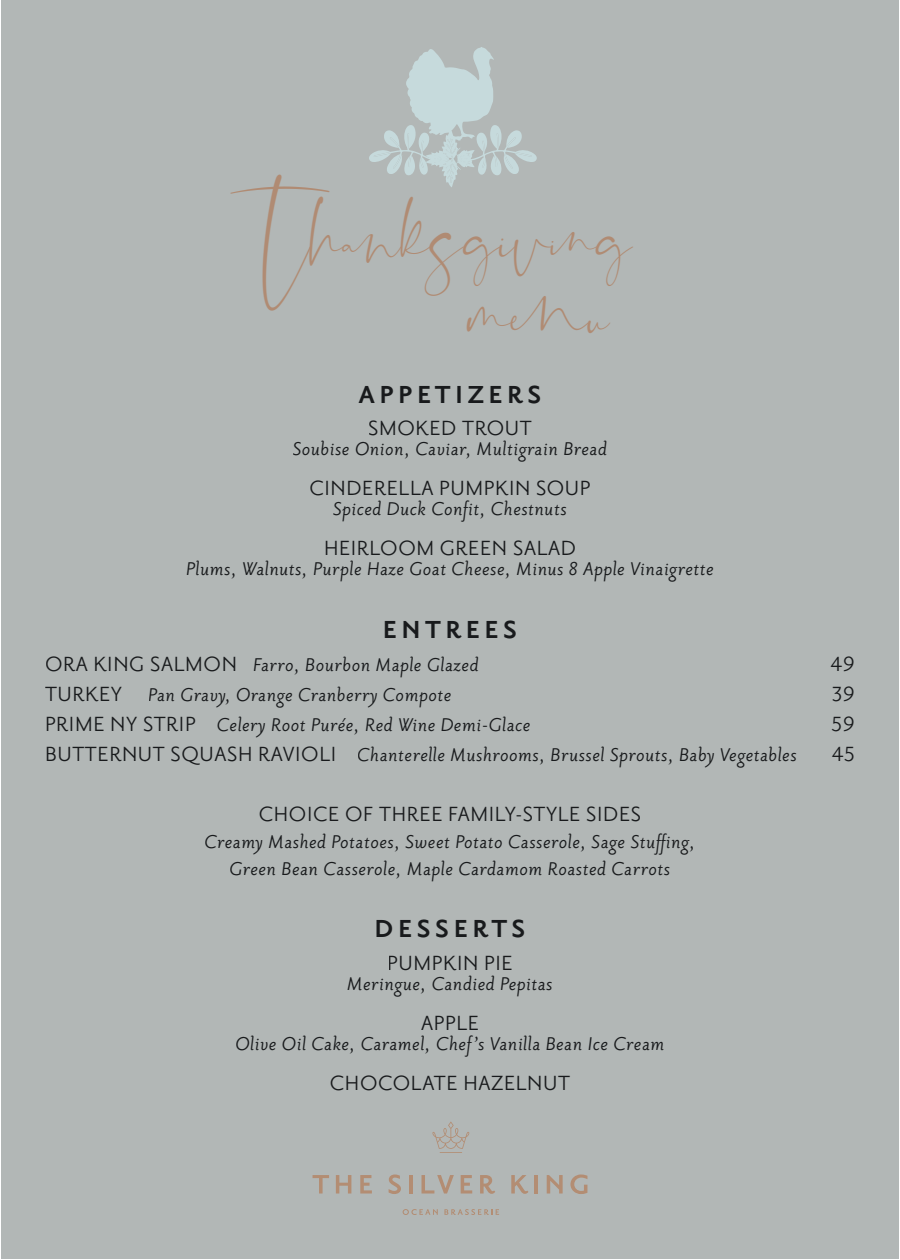
<style>
.page{position:relative;width:900px;height:1260px;background:#fff}
.page>*{position:absolute;margin:0;border:0;box-sizing:border-box;transform-origin:0 0}
.t1{font:700 30px "Chivas Priori";letter-spacing:.15em;color:#181a1c}
.t2{font:26.75px "The Brittany Script";color:#b08b73}
.t3{font:25px "Chivas Priori";letter-spacing:.025em;color:#181a1c}
.t4{font:italic 22.5px/27px "Chivas Priori";letter-spacing:.025em;color:#181a1c;text-align:center}
.s1{font-style:normal;font-size:25px}
</style>
<div class="page">
<div style="left:1px;top:0;width:898px;height:1259px;background:#b2b7b6"></div>
<svg style="left:432px;top:1121px;width:38px;height:32px"></svg>
<svg style="left:313px;top:1175px;width:16px;height:19px"></svg>
<svg style="left:336px;top:1175px;width:15px;height:19px"></svg>
<svg style="left:360px;top:1175px;width:12px;height:19px"></svg>
<svg style="left:389px;top:1175px;width:12px;height:19px"></svg>
<hr style="left:409px;top:1175px;width:3px;height:19px;background:#b38d73">
<svg style="left:422px;top:1175px;width:32px;height:19px"></svg>
<svg style="left:461px;top:1175px;width:11px;height:19px"></svg>
<svg style="left:480px;top:1175px;width:15px;height:19px"></svg>
<svg style="left:511px;top:1175px;width:17px;height:19px"></svg>
<hr style="left:534px;top:1175px;width:4px;height:19px;background:#b38d73">
<svg style="left:547px;top:1175px;width:16px;height:19px"></svg>
<svg style="left:570px;top:1175px;width:17px;height:19px"></svg>
<svg style="left:403px;top:1209px;width:35px;height:6px"></svg>
<svg style="left:444px;top:1209px;width:55px;height:6px"></svg>
<svg style="left:369px;top:47px;width:168px;height:140px"></svg>
<p class="t2" style="left:264px;top:228px;width:370px">thanksgiving</p>
<p class="t2" style="left:468px;top:304px;width:143px">menu</p>
<h1 class="t1" style="left:358px;top:379px;width:185px">APPETIZERS</h1>
<p class="t3" style="left:368px;top:416px;width:165px">SMOKED TROUT</p>
<p class="t4" style="left:293px;top:436px;width:316px">Soubise Onion, Caviar, Multigrain Bread</p>
<p class="t3" style="left:309px;top:476px;width:283px">CINDERELLA PUMPKIN SOUP</p>
<p class="t4" style="left:333px;top:496px;width:235px">Spiced Duck Confit, Chestnuts</p>
<p class="t3" style="left:324px;top:536px;width:254px">HEIRLOOM GREEN SALAD</p>
<p class="t4" style="left:186px;top:556px;width:529px">Plums, Walnuts, Purple Haze Goat Cheese, Minus 8 Apple Vinaigrette</p>
<h1 class="t1" style="left:383px;top:614px;width:136px">ENTREES</h1>
<p class="t4" style="left:45px;top:652px;width:435px"><span class="s1">ORA KING SALMON</span> Farro, Bourbon Maple Glazed</p>
<p class="t3" style="left:831px;top:651px;width:26px">49</p>
<p class="t4" style="left:45px;top:682px;width:408px"><span class="s1">TURKEY</span> Pan Gravy, Orange Cranberry Compote</p>
<p class="t3" style="left:832px;top:681px;width:24px">39</p>
<p class="t4" style="left:45px;top:712px;width:487px"><span class="s1">PRIME NY STRIP</span> Celery Root Purée, Red Wine Demi-Glace</p>
<p class="t3" style="left:832px;top:711px;width:25px">59</p>
<p class="t4" style="left:45px;top:742px;width:754px"><span class="s1">BUTTERNUT SQUASH RAVIOLI</span> Chanterelle Mushrooms, Brussel Sprouts, Baby Vegetables</p>
<p class="t3" style="left:832px;top:741px;width:25px">45</p>
<p class="t3" style="left:259px;top:801px;width:384px">CHOICE OF THREE FAMILY-STYLE SIDES</p>
<p class="t4" style="left:205px;top:829px;width:492px">Creamy Mashed Potatoes, Sweet Potato Casserole, Sage Stuffing,<br>Green Bean Casserole, Maple Cardamom Roasted Carrots</p>
<h1 class="t1" style="left:375px;top:914px;width:152px">DESSERTS</h1>
<p class="t3" style="left:387px;top:950px;width:127px">PUMPKIN PIE</p>
<p class="t4" style="left:347px;top:971px;width:207px">Meringue, Candied Pepitas</p>
<p class="t3" style="left:421px;top:1010px;width:59px">APPLE</p>
<p class="t4" style="left:235px;top:1031px;width:431px">Olive Oil Cake, Caramel, Chef’s Vanilla Bean Ice Cream</p>
<p class="t3" style="left:330px;top:1070px;width:242px">CHOCOLATE HAZELNUT</p>
</div>
